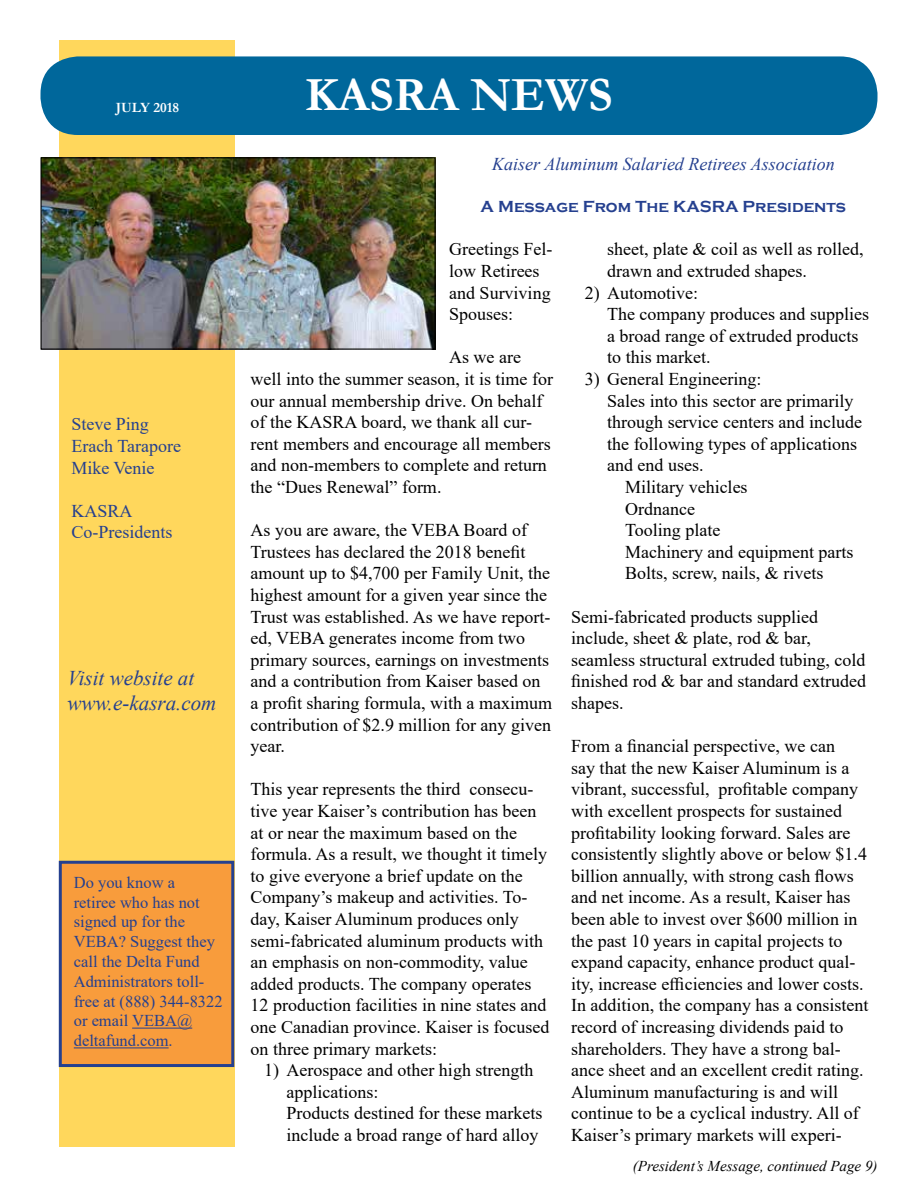
<style>
.page{position:relative;width:918px;height:1188px;background:#fff}
.page>*{position:absolute;margin:0;border:0;box-sizing:border-box;transform-origin:0 0}
.t1{font:700 48px "Garamond";color:#fff}
.t2{font:italic 21px/25.2px "Times New Roman";color:#25408f}
.t3{font:18px/21.6px "Times New Roman";color:#000}
.t4{font:18px/21.6px "Times New Roman";color:#25408f}
.t5{font:italic 18px "Times New Roman";color:#25408f}
.t6{font:16.5px/19.8px "Times New Roman";color:#25408f}
.t7{font:700 16.5px "Copperplate Gothic";color:#25408f}
.t8{font:italic 15px "Times New Roman";color:#000}
.t9{font:700 14.25px "Garamond";color:#fff}
</style>
<div class="page">
<div style="left:59px;top:40px;width:175px;height:1108px;background:#ffd75c"></div>
<div style="left:40px;top:56px;width:838px;height:79px;background:#00679b;border-radius:37px"></div>
<img style="left:43px;top:159px;width:391px;height:189px">
<div style="left:41px;top:157px;width:395px;height:193px;border:1px solid #000"></div>
<div style="left:60px;top:862px;width:173px;height:204px;background:#f89c3c"></div>
<hr style="left:132px;top:1028px;width:60px;height:1px;background:#25408f">
<hr style="left:74px;top:1048px;width:95px;height:1px;background:#25408f">
<div style="left:59px;top:861px;width:175px;height:206px;border:3px solid #25408f"></div>
<p class="t9" style="left:116px;top:98px;width:65px">JULY 2018</p>
<p class="t4" style="left:71px;top:413px;width:111px">Steve Ping<br>Erach Tarapore<br>Mike Venie</p>
<p class="t4" style="left:71px;top:499px;width:102px">KASRA<br>Co-Presidents</p>
<p class="t2" style="left:68px;top:665px;width:150px">Visit website at www.e-kasra.com</p>
<p class="t6" style="left:74px;top:872px;width:150px">Do you know a<br>retiree who has not signed up for the<br>VEBA? Suggest they call the Delta Fund<br>Administrators toll&shy;free at (888) 344-8322 or email VEBA@ deltafund.com.</p>
<h1 class="t1" style="left:305px;top:63px;width:309px">KASRA NEWS</h1>
<p class="t5" style="left:492px;top:151px;width:344px">Kaiser Aluminum Salaried Retirees Association</p>
<p class="t7" style="left:481px;top:197px;width:367px">A Message From The KASRA Presidents</p>
<p class="t3" style="left:449px;top:238px;width:105px">Greetings Fel&shy;low Retirees and Surviving<br>Spouses:</p>
<p class="t3" style="left:251px;top:346px;width:304px;text-indent:199px">As we are well into the summer season, it is time for our annual membership drive. On behalf of the KASRA board, we thank all cur&shy;rent members and encourage all members and non-members to complete and return the “Dues Renewal” form.</p>
<p class="t3" style="left:251px;top:519px;width:303px">As you are aware, the VEBA Board of Trustees has declared the 2018 benefit amount up to $4,700 per Family Unit, the highest amount for a given year since the Trust was established. As we have report&shy;ed, VEBA generates income from two primary sources, earnings on investments and a contribution from Kaiser based on a profit sharing formula, with a maximum contribution of $2.9 million for any given year.</p>
<p class="t3" style="left:251px;top:778px;width:300px">This year represents the third consecu&shy;tive year Kaiser’s contribution has been at or near the maximum based on the formula. As a result, we thought it timely to give everyone a brief update on the Company’s makeup and activities. To&shy;day, Kaiser Aluminum produces only semi-fabricated aluminum products with an emphasis on non-commodity, value added products. The company operates 12 production facilities in nine states and one Canadian province. Kaiser is focused on three primary markets:</p>
<p class="t3" style="left:287px;top:1059px;width:257px;text-indent:-22px">1) Aerospace and other high strength applications:<br>Products destined for these markets include a broad range of hard alloy</p>
<p class="t3" style="left:607px;top:238px;width:258px">sheet, plate &amp; coil as well as rolled, drawn and extruded shapes.</p>
<p class="t3" style="left:607px;top:281px;width:263px;text-indent:-22px">2) Automotive:<br>The company produces and supplies a broad range of extruded products to this market.</p>
<p class="t3" style="left:585px;top:368px;width:178px">3) General Engineering:</p>
<p class="t3" style="left:607px;top:389px;width:248px">Sales into this sector are primarily</p>
<p class="t3" style="left:607px;top:411px;width:256px">through service centers and include</p>
<p class="t3" style="left:607px;top:432px;width:251px">the following types of applications</p>
<p class="t3" style="left:607px;top:454px;width:98px">and end uses.</p>
<p class="t3" style="left:625px;top:476px;width:124px">Military vehicles</p>
<p class="t3" style="left:625px;top:497px;width:71px">Ordnance</p>
<p class="t3" style="left:625px;top:519px;width:97px">Tooling plate</p>
<p class="t3" style="left:625px;top:540px;width:230px">Machinery and equipment parts</p>
<p class="t3" style="left:625px;top:562px;width:200px">Bolts, screw, nails, &amp; rivets</p>
<p class="t3" style="left:571px;top:605px;width:296px">Semi-fabricated products supplied include, sheet &amp; plate, rod &amp; bar, seamless structural extruded tubing, cold finished rod &amp; bar and standard extruded shapes.</p>
<p class="t3" style="left:571px;top:735px;width:299px">From a financial perspective, we can<br>say that the new Kaiser Aluminum is a vibrant, successful, profitable company with excellent prospects for sustained profitability looking forward. Sales are consistently slightly above or below $1.4 billion annually, with strong cash flows and net income. As a result, Kaiser has been able to invest over $600 million in the past 10 years in capital projects to expand capacity, enhance product qual&shy;ity, increase efficiencies and lower costs.<br>In addition, the company has a consistent record of increasing dividends paid to shareholders. They have a strong bal&shy;ance sheet and an excellent credit rating.<br>Aluminum manufacturing is and will continue to be a cyclical industry. All of Kaiser’s primary markets will experi-</p>
<p class="t8" style="left:633px;top:1156px;width:246px">(President’s Message, continued Page 9)</p>
</div>
